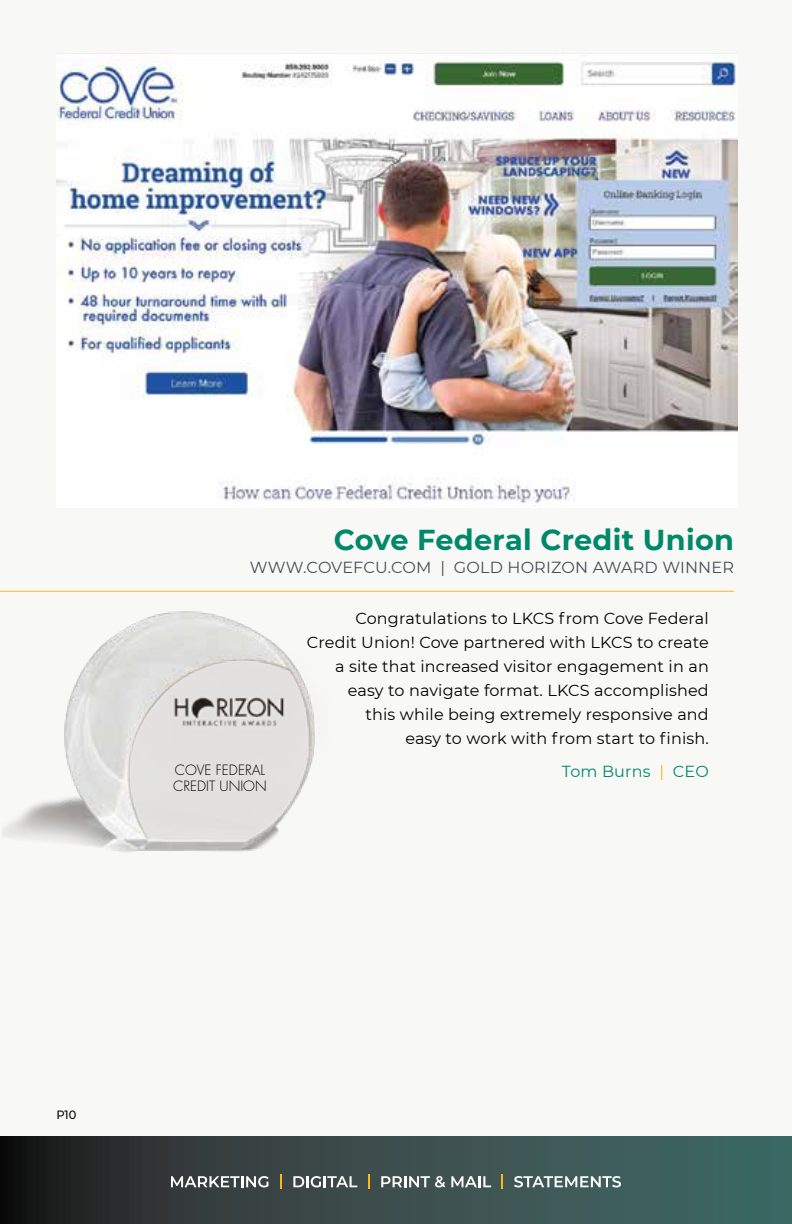
<style>
.page{position:relative;width:792px;height:1224px;background:#fff}
.page>*{position:absolute;margin:0;border:0;box-sizing:border-box;transform-origin:0 0}
.t1{font:700 28.8px "Montserrat";letter-spacing:.01em;color:#008969}
.t2{font:16px/24px "Montserrat";letter-spacing:.01em;color:#000;text-align:right}
.t3{font:16px "Montserrat";letter-spacing:.01em;color:#474c55}
.t4{font:16px "Montserrat";letter-spacing:.01em;color:#008969}
.t5{font:300 13.8px "Futura";color:#000}
.t6{font:500 12px "Montserrat";color:#000;scale:.95 1}
.s1{color:#fdb71a}
</style>
<div class="page">
<div style="left:0;top:0;width:792px;height:1136px;background:#f8f8f7"></div>
<svg style="left:0;top:1136px;width:792px;height:88px;background:#354847"></svg>
<svg style="left:171px;top:1176px;width:98px;height:11px"></svg>
<svg style="left:280px;top:1174px;width:2px;height:15px"></svg>
<svg style="left:293px;top:1176px;width:64px;height:11px"></svg>
<svg style="left:368px;top:1174px;width:2px;height:15px"></svg>
<svg style="left:381px;top:1176px;width:64px;height:11px"></svg>
<svg style="left:451px;top:1176px;width:40px;height:11px"></svg>
<svg style="left:502px;top:1174px;width:1px;height:15px"></svg>
<svg style="left:514px;top:1176px;width:107px;height:11px"></svg>
<hr style="left:0;top:591px;width:734px;height:1px;background:#fdb71a">
<img style="left:56px;top:53px;width:681px;height:450px">
<img style="left:0;top:590px;width:368px;height:262px">
<h1 class="t1" style="left:334px;top:519px;width:402px">Cove Federal Credit Union</h1>
<p class="t3" style="left:250px;top:556px;width:486px">WWW.COVEFCU.COM | GOLD HORIZON AWARD WINNER</p>
<p class="t2" style="left:307px;top:606px;width:403px">Congratulations to LKCS from Cove Federal Credit Union! Cove partnered with LKCS to create a site that increased visitor engagement in an easy to navigate format. LKCS accomplished<br>this while being extremely responsive and<br>easy to work with from start to finish.</p>
<p class="t5" style="left:175px;top:761px;width:92px">COVE FEDERAL</p>
<p class="t4" style="left:562px;top:760px;width:148px">Tom Burns <span class="s1">|</span> CEO</p>
<p class="t5" style="left:173px;top:777px;width:95px">CREDIT UNION</p>
<p class="t6" style="left:56px;top:1106px;width:22px">P10</p>
</div>
